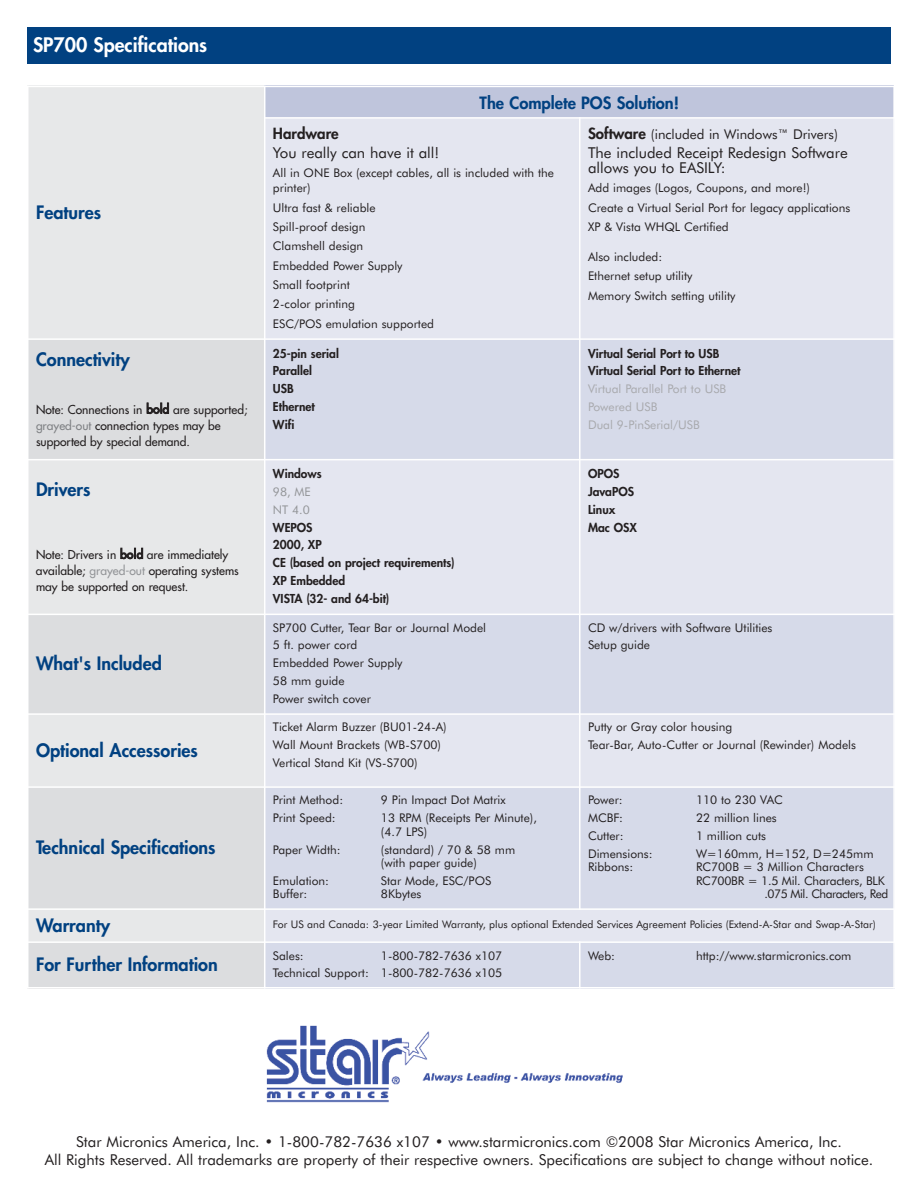
<style>
.page{position:relative;width:918px;height:1188px;background:#fff}
.page>*{position:absolute;margin:0;border:0;box-sizing:border-box;transform-origin:0 0}
.t1{font:800 19.5px "Futura";color:#fff}
.t2{font:800 18px "Futura";color:#014181}
.t3{font:800 16.5px "Futura";color:#014181}
.t4{font:15px/15px "Futura BT";color:#231f20}
.t5{font:800 15px "Futura";color:#231f20}
.t6{font:13.5px "Futura BT";color:#231f20}
.t7{font:12px/19.4px "Futura BT";color:#231f20}
.t8{font:800 12px/17.9px "Futura";color:#231f20}
.t9{font:12px/16.4px "Futura";color:#231f20}
.t10{font:12px/17.9px "Futura BT";color:#a8a9ad}
.t11{font:12px "Futura BT";letter-spacing:-.02em;color:#231f20}
.t12{font:12px "Futura BT";letter-spacing:-.04em;color:#231f20}
.t13{font:12px/17.9px "Futura BT";color:#939598}
.t14{font:10.5px "Futura BT";color:#231f20}
.s1{color:#808285}
.s2{color:#939598}
.s3{font-family:"Futura";font-weight:800;font-size:15px}
</style>
<div class="page">
<div style="left:27px;top:86px;width:238px;height:253px;background:#e7e8e9"></div>
<div style="left:265px;top:86px;width:629px;height:32px;background:#bfc5dc"></div>
<div style="left:265px;top:118px;width:315px;height:221px;background:#e4e6f0"></div>
<div style="left:580px;top:118px;width:315px;height:221px;background:#e4e6f0"></div>
<div style="left:27px;top:339px;width:238px;height:121px;background:#dcdddf"></div>
<div style="left:265px;top:339px;width:315px;height:121px;background:#d6dae9"></div>
<div style="left:580px;top:339px;width:315px;height:121px;background:#d6dae9"></div>
<div style="left:27px;top:460px;width:238px;height:154px;background:#e7e8e9"></div>
<div style="left:265px;top:460px;width:315px;height:154px;background:#e4e6f0"></div>
<div style="left:580px;top:460px;width:315px;height:154px;background:#e4e6f0"></div>
<div style="left:27px;top:614px;width:238px;height:100px;background:#dcdddf"></div>
<div style="left:265px;top:614px;width:315px;height:100px;background:#d6dae9"></div>
<div style="left:580px;top:614px;width:315px;height:100px;background:#d6dae9"></div>
<div style="left:27px;top:714px;width:238px;height:73px;background:#e7e8e9"></div>
<div style="left:265px;top:714px;width:315px;height:73px;background:#e4e6f0"></div>
<div style="left:580px;top:714px;width:315px;height:73px;background:#e4e6f0"></div>
<div style="left:27px;top:787px;width:238px;height:122px;background:#dcdddf"></div>
<div style="left:265px;top:787px;width:315px;height:122px;background:#d6dae9"></div>
<div style="left:580px;top:787px;width:315px;height:122px;background:#d6dae9"></div>
<div style="left:27px;top:909px;width:238px;height:33px;background:#e7e8e9"></div>
<div style="left:265px;top:909px;width:629px;height:33px;background:#e4e6f0"></div>
<div style="left:27px;top:942px;width:238px;height:46px;background:#dcdddf"></div>
<div style="left:265px;top:942px;width:315px;height:46px;background:#d6dae9"></div>
<div style="left:580px;top:942px;width:315px;height:46px;background:#d6dae9"></div>
<hr style="left:27px;top:86px;width:1px;height:902px;background:#fff">
<hr style="left:264px;top:86px;width:1px;height:902px;background:#fff">
<hr style="left:579px;top:117px;width:2px;height:793px;background:#fff">
<hr style="left:579px;top:941px;width:2px;height:47px;background:#fff">
<hr style="left:893px;top:86px;width:2px;height:902px;background:#fff">
<hr style="left:27px;top:86px;width:868px;height:1px;background:#fff">
<hr style="left:264px;top:117px;width:631px;height:2px;background:#fff">
<hr style="left:27px;top:338px;width:868px;height:2px;background:#fff">
<hr style="left:27px;top:459px;width:868px;height:1px;background:#fff">
<hr style="left:27px;top:614px;width:868px;height:1px;background:#fff">
<hr style="left:27px;top:713px;width:868px;height:2px;background:#fff">
<hr style="left:27px;top:786px;width:868px;height:2px;background:#fff">
<hr style="left:27px;top:908px;width:868px;height:2px;background:#fff">
<hr style="left:27px;top:941px;width:868px;height:2px;background:#fff">
<hr style="left:27px;top:987px;width:868px;height:1px;background:#fff">
<div style="left:27px;top:27px;width:864px;height:36px;background:#014181"></div>
<img style="left:266px;top:1025px;width:357px;height:78px">
<h1 class="t1" style="left:33px;top:35px;width:176px">SP700 Specifications</h1>
<h2 class="t2" style="left:36px;top:204px;width:67px">Features</h2>
<h2 class="t2" style="left:36px;top:351px;width:95px">Connectivity</h2>
<p class="t9" style="left:36px;top:402px;width:213px">Note: Connections in bold are supported; <span class="s1">grayed-out</span> connection types may be supported by special demand.</p>
<h2 class="t2" style="left:36px;top:481px;width:56px">Drivers</h2>
<p class="t9" style="left:36px;top:547px;width:204px">Note: Drivers in bold are immediately available; <span class="s2">grayed-out</span> operating systems may be supported on request.</p>
<h2 class="t2" style="left:36px;top:655px;width:127px">What's Included</h2>
<h2 class="t2" style="left:36px;top:741px;width:164px">Optional Accessories</h2>
<h2 class="t2" style="left:36px;top:839px;width:181px">Technical Specifications</h2>
<h3 class="t3" style="left:480px;top:95px;width:201px">The Complete POS Solution!</h3>
<p class="t5" style="left:273px;top:126px;width:67px">Hardware</p>
<p class="t4" style="left:273px;top:147px;width:168px">You really can have it all!</p>
<p class="t7" style="left:273px;top:167px;width:283px;line-height:15px">All in ONE Box (except cables, all is included with the printer)</p>
<p class="t7" style="left:273px;top:199px;width:163px">Ultra fast &amp; reliable<br>Spill-proof design<br>Clamshell design<br>Embedded Power Supply<br>Small footprint<br>2-color printing<br>ESC/POS emulation supported</p>
<p class="t6" style="left:588px;top:129px;width:252px"><span class="s3">Software</span> (included in Windows™ Drivers)</p>
<p class="t4" style="left:588px;top:147px;width:261px">The included Receipt Redesign Software allows you to EASILY:</p>
<p class="t7" style="left:588px;top:180px;width:264px">Add images (Logos, Coupons, and more!)<br>Create a Virtual Serial Port for legacy applications<br>XP &amp; Vista WHQL Certified</p>
<p class="t7" style="left:588px;top:248px;width:149px">Also included:<br>Ethernet setup utility<br>Memory Switch setting utility</p>
<p class="t8" style="left:273px;top:345px;width:67px">25-pin serial<br>Parallel<br>USB<br>Ethernet<br>Wifi</p>
<p class="t8" style="left:588px;top:345px;width:154px">Virtual Serial Port to USB<br>Virtual Serial Port to Ethernet</p>
<p class="t10" style="left:588px;top:381px;width:140px">Virtual Parallel Port to USB<br>Powered USB<br>Dual 9-PinSerial/USB</p>
<p class="t8" style="left:273px;top:466px;width:50px">Windows</p>
<p class="t13" style="left:273px;top:484px;width:39px">98, ME<br>NT 4.0</p>
<p class="t8" style="left:273px;top:519px;width:183px">WEPOS<br>2000, XP<br>CE (based on project requirements)<br>XP Embedded<br>VISTA (32- and 64-bit)</p>
<p class="t8" style="left:588px;top:466px;width:50px">OPOS<br>JavaPOS<br>Linux<br>Mac OSX</p>
<p class="t7" style="left:273px;top:620px;width:215px;line-height:17.9px">SP700 Cutter, Tear Bar or Journal Model<br>5 ft. power cord<br>Embedded Power Supply<br>58 mm guide<br>Power switch cover</p>
<p class="t7" style="left:588px;top:620px;width:186px;line-height:17.9px">CD w/drivers with Software Utilities<br>Setup guide</p>
<p class="t7" style="left:273px;top:719px;width:175px;line-height:17.9px">Ticket Alarm Buzzer (BU01-24-A)<br>Wall Mount Brackets (WB-S700)<br>Vertical Stand Kit (VS-S700)</p>
<p class="t7" style="left:588px;top:719px;width:270px;line-height:17.9px">Putty or Gray color housing<br>Tear-Bar, Auto-Cutter or Journal (Rewinder) Models</p>
<p class="t7" style="left:273px;top:792px;width:72px">Print Method:</p>
<p class="t7" style="left:381px;top:792px;width:126px">9 Pin Impact Dot Matrix</p>
<p class="t7" style="left:273px;top:809px;width:64px">Print Speed:</p>
<p class="t7" style="left:381px;top:812px;width:157px;line-height:13.5px">13 RPM (Receipts Per Minute), (4.7 LPS)</p>
<p class="t7" style="left:273px;top:841px;width:69px">Paper Width:</p>
<p class="t7" style="left:381px;top:844px;width:136px;line-height:13.5px">(standard) / 70 &amp; 58 mm (with paper guide)</p>
<p class="t7" style="left:273px;top:872px;width:58px">Emulation:</p>
<p class="t7" style="left:381px;top:872px;width:112px">Star Mode, ESC/POS</p>
<p class="t7" style="left:273px;top:885px;width:36px">Buffer:</p>
<p class="t7" style="left:381px;top:885px;width:42px">8Kbytes</p>
<p class="t7" style="left:588px;top:792px;width:36px">Power:</p>
<p class="t7" style="left:696px;top:792px;width:88px">110 to 230 VAC</p>
<p class="t7" style="left:588px;top:809px;width:36px">MCBF:</p>
<p class="t7" style="left:696px;top:809px;width:82px">22 million lines</p>
<p class="t7" style="left:588px;top:827px;width:37px">Cutter:</p>
<p class="t7" style="left:696px;top:827px;width:72px">1 million cuts</p>
<p class="t7" style="left:588px;top:845px;width:66px">Dimensions:</p>
<p class="t7" style="left:696px;top:845px;width:179px">W=160mm, H=152, D=245mm</p>
<p class="t7" style="left:588px;top:858px;width:47px">Ribbons:</p>
<p class="t7" style="left:696px;top:858px;width:169px">RC700B = 3 Million Characters</p>
<p class="t11" style="left:696px;top:876px;width:190px">RC700BR = 1.5 Mil. Characters, BLK</p>
<p class="t12" style="left:764px;top:889px;width:125px">.075 Mil. Characters, Red</p>
<h2 class="t2" style="left:36px;top:916px;width:76px">Warranty</h2>
<p class="t14" style="left:273px;top:921px;width:604px">For US and Canada: 3-year Limited Warranty, plus optional Extended Services Agreement Policies (Extend-A-Star and Swap-A-Star)</p>
<h2 class="t2" style="left:36px;top:956px;width:183px">For Further Information</h2>
<p class="t7" style="left:273px;top:947px;width:231px;line-height:17.9px;text-align:right">1-800-782-7636 x107<br>Technical Support: 1-800-782-7636 x105</p>
<p class="t7" style="left:588px;top:947px;width:29px">Web:</p>
<p class="t7" style="left:696px;top:947px;width:157px">http://www.starmicronics.com</p>
<p class="t7" style="left:273px;top:947px;width:32px">Sales:</p>
<p class="t4" style="left:45px;top:1133px;width:830px;line-height:18px;text-align:center">Star Micronics America, Inc. • 1-800-782-7636 x107 • www.starmicronics.com ©2008 Star Micronics America, Inc.<br>All Rights Reserved. All trademarks are property of their respective owners. Specifications are subject to change without notice.</p>
</div>
